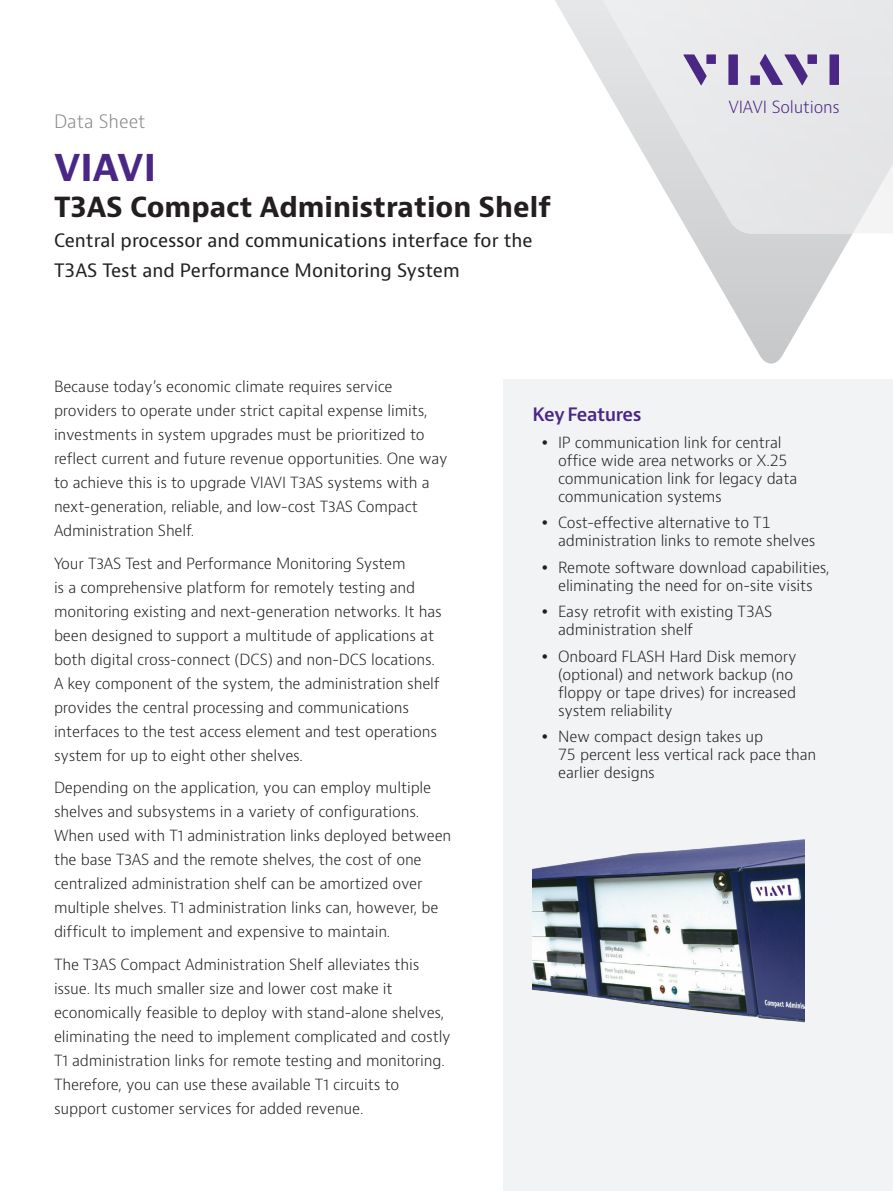
<style>
.page{position:relative;width:893px;height:1191px;background:#fff}
.page>*{position:absolute;margin:0;border:0;box-sizing:border-box;transform-origin:0 0}
.H1_Brand_Sub-Brand_2{font:700 36px "Bernino Sans";color:#4a2785}
.H2_Product_18_24{font:700 27px "Bernino Sans";color:#231f20}
.H3_Product_Descripto{font:18px/30px "Bernino Sans";color:#231f20}
.Key_Features_Benefit{font:600 18px "Bernino Sans";letter-spacing:-.03em;color:#4a2785}
.P_DocType{font:300 18px "Bernino Sans";color:#87898c}
.t1{font:300 16.35px "Bernino Sans";letter-spacing:-.01em;color:#4a2785}
.P_10_16{font:300 15px/24px "Bernino Sans";letter-spacing:-.01em;color:#231f20}
</style>
<div class="page">
<svg style="left:690px;top:234px;width:162px;height:130px"></svg>
<svg style="left:555px;top:0;width:338px;height:234px"></svg>
<svg style="left:683px;top:54px;width:24px;height:31px"></svg>
<div style="left:706px;top:54px;width:10px;height:10px;background:#4a2785"></div>
<div style="left:728px;top:54px;width:10px;height:31px;background:#4a2785"></div>
<div style="left:807px;top:54px;width:10px;height:10px;background:#4a2785"></div>
<div style="left:829px;top:54px;width:10px;height:31px;background:#4a2785"></div>
<svg style="left:760px;top:54px;width:48px;height:31px"></svg>
<div style="left:750px;top:75px;width:10px;height:10px;background:#4a2785"></div>
<div style="left:504px;top:380px;width:389px;height:811px;background:#f2f3f4"></div>
<img style="left:533px;top:839px;width:272px;height:184px">
<p class="P_DocType" style="left:54px;top:109px;width:93px">Data Sheet</p>
<p class="H1_Brand_Sub-Brand_2" style="left:54px;top:144px;width:104px">VIAVI</p>
<p class="H2_Product_18_24" style="left:54px;top:189px;width:499px">T3AS Compact Administration Shelf</p>
<p class="H3_Product_Descripto" style="left:54px;top:225px;width:480px">Central processor and communications interface for the<br>T3AS Test and Performance Monitoring System</p>
<p class="t1" style="left:728px;top:96px;width:113px">VIAVI Solutions</p>
<p class="P_10_16" style="left:54px;top:375px;width:395px">Because today’s economic climate requires service providers to operate under strict capital expense limits, investments in system upgrades must be prioritized to reflect current and future revenue opportunities. One way to achieve this is to upgrade VIAVI T3AS systems with a next-generation, reliable, and low-cost T3AS Compact Administration Shelf.</p>
<p class="P_10_16" style="left:54px;top:551px;width:389px">Your T3AS Test and Performance Monitoring System<br>is a comprehensive platform for remotely testing and monitoring existing and next-generation networks. It has been designed to support a multitude of applications at both digital cross-connect (DCS) and non-DCS locations.<br>A key component of the system, the administration shelf provides the central processing and communications interfaces to the test access element and test operations system for up to eight other shelves.</p>
<p class="P_10_16" style="left:54px;top:776px;width:399px">Depending on the application, you can employ multiple shelves and subsystems in a variety of configurations.<br>When used with T1 administration links deployed between the base T3AS and the remote shelves, the cost of one centralized administration shelf can be amortized over multiple shelves. T1 administration links can, however, be difficult to implement and expensive to maintain.</p>
<p class="P_10_16" style="left:54px;top:952px;width:398px">The T3AS Compact Administration Shelf alleviates this issue. Its much smaller size and lower cost make it economically feasible to deploy with stand-alone shelves, eliminating the need to implement complicated and costly T1 administration links for remote testing and monitoring.<br>Therefore, you can use these available T1 circuits to support customer services for added revenue.</p>
<p class="Key_Features_Benefit" style="left:533px;top:403px;width:110px">Key Features</p>
<p class="P_10_16" style="left:558px;top:433px;width:241px;line-height:18px">IP communication link for central office wide area networks or X.25 communication link for legacy data communication systems</p>
<p class="P_10_16" style="left:558px;top:514px;width:259px;line-height:18px">Cost-effective alternative to T1 administration links to remote shelves</p>
<p class="P_10_16" style="left:558px;top:558px;width:273px;line-height:18px">Remote software download capabilities, eliminating the need for on-site visits</p>
<p class="P_10_16" style="left:558px;top:603px;width:216px;line-height:18px">Easy retrofit with existing T3AS administration shelf</p>
<p class="P_10_16" style="left:558px;top:647px;width:240px;line-height:18px">Onboard FLASH Hard Disk memory (optional) and network backup (no floppy or tape drives) for increased system reliability</p>
<p class="P_10_16" style="left:558px;top:728px;width:260px;line-height:18px">New compact design takes up<br>75 percent less vertical rack pace than earlier designs</p>
</div>
